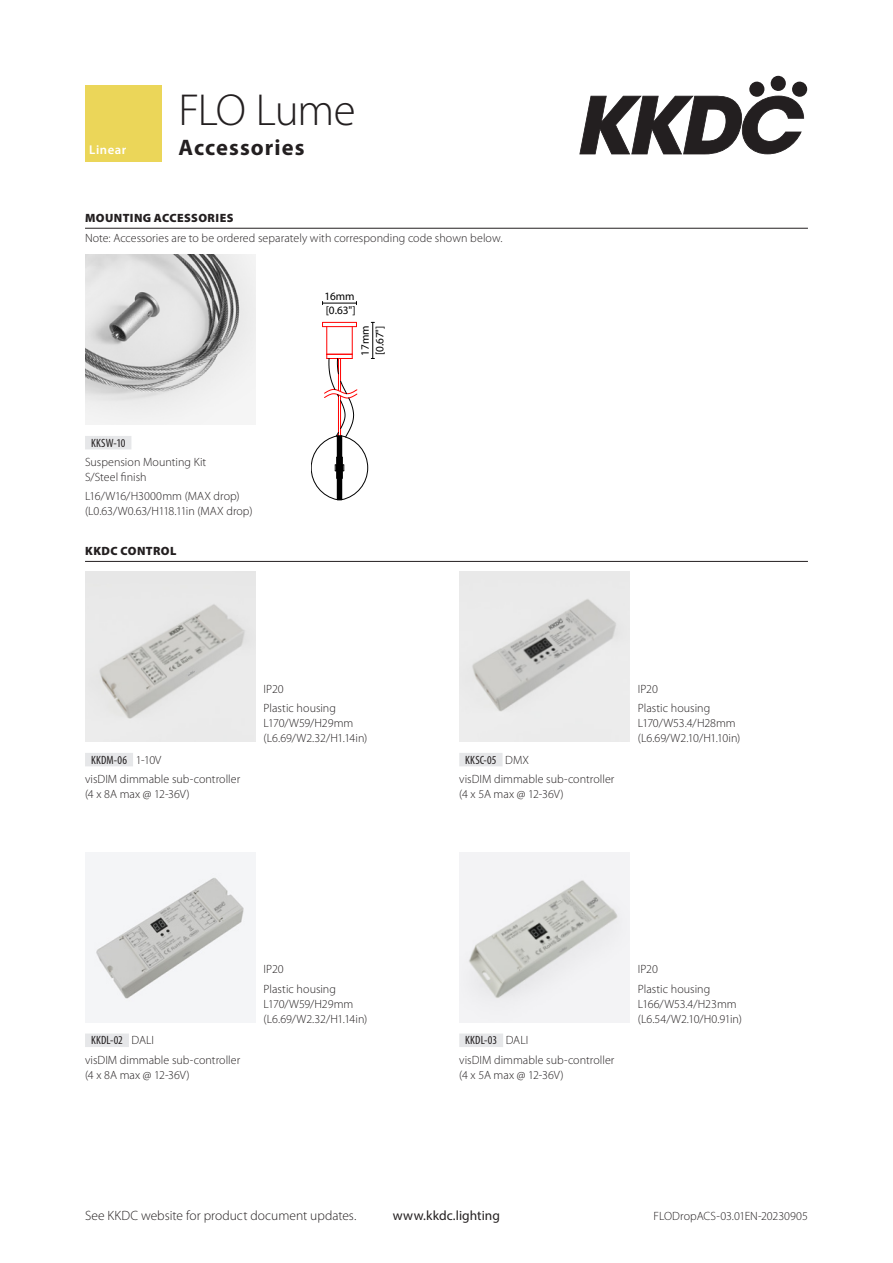
<style>
.page{position:relative;width:893px;height:1263px;background:#fff}
.page>*{position:absolute;margin:0;border:0;box-sizing:border-box;transform-origin:0 0}
.title_line1{font:300 45px "Myriad Pro";letter-spacing:-.03em;color:#231f20}
.title_line2{font:700 22.5px "Myriad Pro";letter-spacing:.045em;color:#231f20}
.t1{font:300 13.5px "Myriad Pro";color:#231f20}
.t2{font:13.5px "Myriad Pro";letter-spacing:.005em;color:#231f20}
.t3{font:600 12.75px "Myriad Pro";letter-spacing:.04em;color:#fff}
.body{font:300 12px/15px "Myriad Pro";letter-spacing:.005em;color:#231f20}
.accessories{font:300 12px/15px "Myriad Pro";color:#231f20}
.Section_sub_text{font:300 12px "Myriad Pro";letter-spacing:.005em;color:#231f20}
.Product_code{font:condensed 12px "Myriad Pro";letter-spacing:.015em;color:#231f20}
.Section_heading_top{font:900 12px "Myriad Pro";letter-spacing:.035em;color:#231f20}
.Section_heading_othe{font:900 12px "Myriad Pro";letter-spacing:.035em;color:#231f20}
.t4{font:11.25px/14.5px "Myriad Pro";color:#000}
.s1{font-weight:300;font-stretch:normal}
</style>
<div class="page">
<svg style="left:579px;top:96px;width:225px;height:58px"></svg>
<svg style="left:749px;top:81px;width:16px;height:16px"></svg>
<div style="left:770px;top:76px;width:16px;height:15px;background:#231f20;border-radius:50%"></div>
<div style="left:792px;top:81px;width:15px;height:16px;background:#231f20;border-radius:50%"></div>
<hr style="left:85px;top:228px;width:723px;height:1px;background:#231f20">
<hr style="left:85px;top:561px;width:723px;height:1px;background:#231f20">
<img style="left:85px;top:255px;width:170px;height:170px">
<hr style="left:323px;top:303px;width:33px;height:1px;background:#000">
<svg style="left:311px;top:322px;width:63px;height:178px"></svg>
<div style="left:85px;top:436px;width:46px;height:13px;background:#e6e7e9"></div>
<img style="left:85px;top:572px;width:170px;height:170px">
<img style="left:459px;top:572px;width:170px;height:170px">
<div style="left:85px;top:753px;width:48px;height:13px;background:#e6e7e9"></div>
<div style="left:459px;top:753px;width:44px;height:13px;background:#e6e7e9"></div>
<img style="left:85px;top:852px;width:170px;height:170px">
<img style="left:459px;top:852px;width:170px;height:170px">
<div style="left:85px;top:1033px;width:44px;height:14px;background:#e6e7e9"></div>
<div style="left:459px;top:1033px;width:44px;height:14px;background:#e6e7e9"></div>
<div style="left:85px;top:85px;width:77px;height:77px;background:#ebd659"></div>
<p class="t3" style="left:89px;top:142px;width:38px">Linear</p>
<p class="title_line1" style="left:179px;top:83px;width:179px">FLO Lume</p>
<p class="title_line2" style="left:179px;top:133px;width:127px">Accessories</p>
<p class="Section_heading_top" style="left:85px;top:210px;width:150px">MOUNTING ACCESSORIES</p>
<p class="Section_sub_text" style="left:85px;top:231px;width:419px">Note: Accessories are to be ordered separately with corresponding code shown below.</p>
<p class="t4" style="left:324px;top:289px;width:33px;line-height:14.1px">16mm [0.63"]</p>
<p class="Product_code" style="left:91px;top:435px;width:36px">KKSW-10</p>
<p class="body" style="left:85px;top:454px;width:123px">Suspension Mounting Kit<br>S/Steel finish</p>
<p class="body" style="left:85px;top:489px;width:169px">L16/W16/H3000mm (MAX drop) (L0.63/W0.63/H118.11in (MAX drop)</p>
<p class="Section_heading_othe" style="left:85px;top:543px;width:93px">KKDC CONTROL</p>
<p class="t4" style="left:358px;top:356px;width:32px;rotate:-90deg">17mm [0.67"]</p>
<p class="Product_code" style="left:91px;top:752px;width:72px">KKDM-06 <span class="s1">1-10V</span></p>
<p class="body" style="left:85px;top:771px;width:157px">visDIM dimmable sub-controller (4 x 8A max @ 12-36V)</p>
<p class="accessories" style="left:264px;top:681px;width:22px">IP20</p>
<p class="accessories" style="left:264px;top:700px;width:105px">Plastic housing<br>L170/W59/H29mm (L6.69/W2.32/H1.14in)</p>
<p class="Product_code" style="left:91px;top:1033px;width:65px">KKDL-02 <span class="s1">DALI</span></p>
<p class="body" style="left:85px;top:1052px;width:157px">visDIM dimmable sub‑controller (4 x 8A max @ 12-36V)</p>
<p class="body" style="left:264px;top:962px;width:22px">IP20</p>
<p class="body" style="left:264px;top:981px;width:105px">Plastic housing<br>L170/W59/H29mm (L6.69/W2.32/H1.14in)</p>
<p class="Product_code" style="left:465px;top:752px;width:65px">KKSC-05 <span class="s1">DMX</span></p>
<p class="body" style="left:459px;top:771px;width:157px">visDIM dimmable sub-controller (4 x 5A max @ 12-36V)</p>
<p class="accessories" style="left:638px;top:681px;width:22px">IP20</p>
<p class="accessories" style="left:638px;top:700px;width:104px">Plastic housing<br>L170/W53.4/H28mm (L6.69/W2.10/H1.10in)</p>
<p class="Product_code" style="left:465px;top:1033px;width:65px">KKDL-03 <span class="s1">DALI</span></p>
<p class="body" style="left:459px;top:1052px;width:157px">visDIM dimmable sub‑controller (4 x 5A max @ 12-36V)</p>
<p class="accessories" style="left:638px;top:962px;width:22px">IP20</p>
<p class="accessories" style="left:638px;top:981px;width:106px">Plastic housing<br>L166/W53.4/H23mm (L6.54/W2.10/H0.91in)</p>
<p class="t1" style="left:85px;top:1208px;width:273px">See KKDC website for product document updates.</p>
<p class="t2" style="left:393px;top:1207px;width:109px">www.kkdc.lighting</p>
<p class="Section_sub_text" style="left:654px;top:1209px;width:156px">FLODropACS-03.01EN-20230905</p>
</div>
